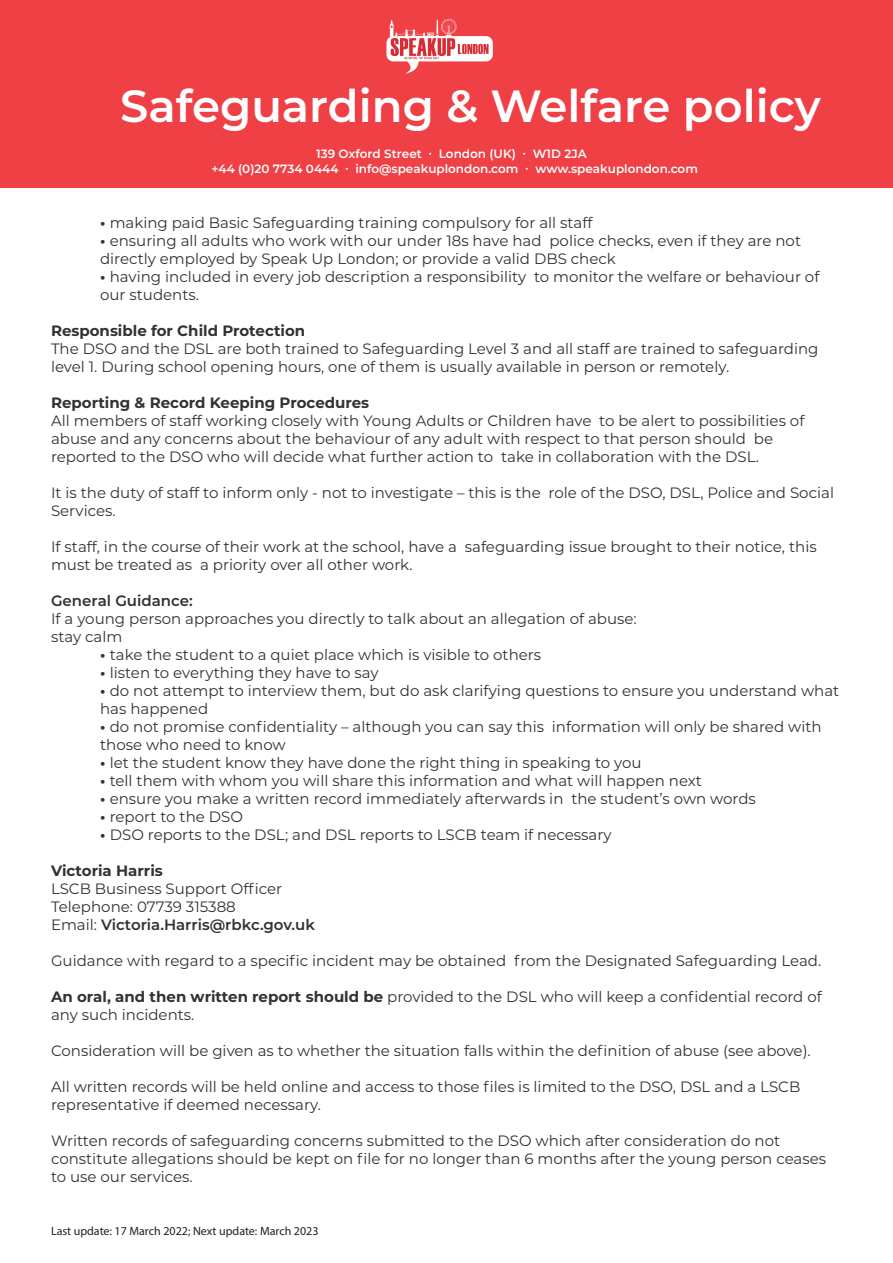
<style>
.page{position:relative;width:893px;height:1263px;background:#fff}
.page>*{position:absolute;margin:0;border:0;box-sizing:border-box;transform-origin:0 0}
.t1{font:600 45px "Montserrat";color:#fff}
.t2{font:15px/18px "Montserrat";color:#333132}
.t3{font:700 15px "Montserrat";color:#333132}
.t4{font:600 15px "Montserrat";color:#333132}
.t5{font:600 12px/14.4px "Montserrat";color:#fff;text-align:center}
.t6{font:12px "Myriad Pro";color:#231f20}
.s1{font-weight:700}
.s2{font-weight:600}
</style>
<div class="page">
<div style="left:0;top:0;width:893px;height:187px;background:#ef4046"></div>
<svg style="left:386px;top:19px;width:107px;height:55px"></svg>
<h1 class="t1" style="left:120px;top:74px;width:702px">Safeguarding &amp; Welfare policy</h1>
<p class="t5" style="left:211px;top:146px;width:488px">139 Oxford Street ∙ London (UK) ∙ W1D 2JA<br>+44 (0)20 7734 0444 ∙ info@speakuplondon.com ∙ www.speakuplondon.com</p>
<p class="t2" style="left:100px;top:213px;width:494px"><span class="s1">•</span> making paid Basic Safeguarding training compulsory for all staff</p>
<p class="t2" style="left:100px;top:231px;width:702px"><span class="s1">•</span> ensuring all adults who work with our under 18s have had police checks, even if they are not directly employed by Speak Up London; or provide a valid DBS check</p>
<p class="t2" style="left:100px;top:267px;width:721px"><span class="s1">•</span> having included in every job description a responsibility to monitor the welfare or behaviour of our students.</p>
<p class="t3" style="left:51px;top:320px;width:256px">Responsible for Child Protection</p>
<p class="t2" style="left:51px;top:339px;width:769px">The DSO and the DSL are both trained to Safeguarding Level 3 and all staff are trained to safeguarding level 1. During school opening hours, one of them is usually available in person or remotely.</p>
<p class="t3" style="left:51px;top:392px;width:320px">Reporting &amp; Record Keeping Procedures</p>
<p class="t2" style="left:51px;top:411px;width:755px">All members of staff working closely with Young Adults or Children have to be alert to possibilities of abuse and any concerns about the behaviour of any adult with respect to that person should be reported to the DSO who will decide what further action to take in collaboration with the DSL.</p>
<p class="t2" style="left:51px;top:483px;width:784px">It is the duty of staff to inform only - not to investigate – this is the role of the DSO, DSL, Police and Social<br>Services.</p>
<p class="t2" style="left:51px;top:537px;width:767px">If staff, in the course of their work at the school, have a safeguarding issue brought to their notice, this must be treated as a priority over all other work.</p>
<p class="t4" style="left:51px;top:590px;width:143px">General Guidance:</p>
<p class="t2" style="left:51px;top:609px;width:587px">If a young person approaches you directly to talk about an allegation of abuse: stay calm</p>
<p class="t2" style="left:100px;top:645px;width:443px"><span class="s1">•</span> take the student to a quiet place which is visible to others</p>
<p class="t2" style="left:100px;top:663px;width:280px"><span class="s1">•</span> listen to everything they have to say</p>
<p class="t2" style="left:100px;top:681px;width:741px"><span class="s1">•</span> do not attempt to interview them, but do ask clarifying questions to ensure you understand what has happened</p>
<p class="t2" style="left:100px;top:717px;width:723px"><span class="s1">•</span> do not promise confidentiality – although you can say this information will only be shared with those who need to know</p>
<p class="t2" style="left:100px;top:753px;width:543px"><span class="s1">•</span> let the student know they have done the right thing in speaking to you</p>
<p class="t2" style="left:100px;top:771px;width:603px"><span class="s1">•</span> tell them with whom you will share this information and what will happen next</p>
<p class="t2" style="left:100px;top:789px;width:657px"><span class="s1">•</span> ensure you make a written record immediately afterwards in the student’s own words</p>
<p class="t2" style="left:100px;top:807px;width:144px"><span class="s1">•</span> report to the DSO</p>
<p class="t2" style="left:100px;top:825px;width:513px"><span class="s1">•</span> DSO reports to the DSL; and DSL reports to LSCB team if necessary</p>
<p class="t3" style="left:51px;top:860px;width:113px">Victoria Harris</p>
<p class="t2" style="left:51px;top:879px;width:265px">LSCB Business Support Officer<br>Telephone: 07739 315388<br>Email: <span class="s2">Victoria.Harris@rbkc.gov.uk</span></p>
<p class="t2" style="left:51px;top:951px;width:772px">Guidance with regard to a specific incident may be obtained from the Designated Safeguarding Lead.</p>
<p class="t2" style="left:51px;top:987px;width:772px"><span class="s1">An oral, and then written report should be</span> provided to the DSL who will keep a confidential record of any such incidents.</p>
<p class="t2" style="left:51px;top:1041px;width:761px">Consideration will be given as to whether the situation falls within the definition of abuse (see above).</p>
<p class="t2" style="left:51px;top:1077px;width:751px">All written records will be held online and access to those files is limited to the DSO, DSL and a LSCB representative if deemed necessary.</p>
<p class="t2" style="left:51px;top:1131px;width:777px">Written records of safeguarding concerns submitted to the DSO which after consideration do not constitute allegations should be kept on file for no longer than 6 months after the young person ceases to use our services.</p>
<p class="t6" style="left:51px;top:1224px;width:269px">Last update: 17 March 2022; Next update: March 2023</p>
</div>
